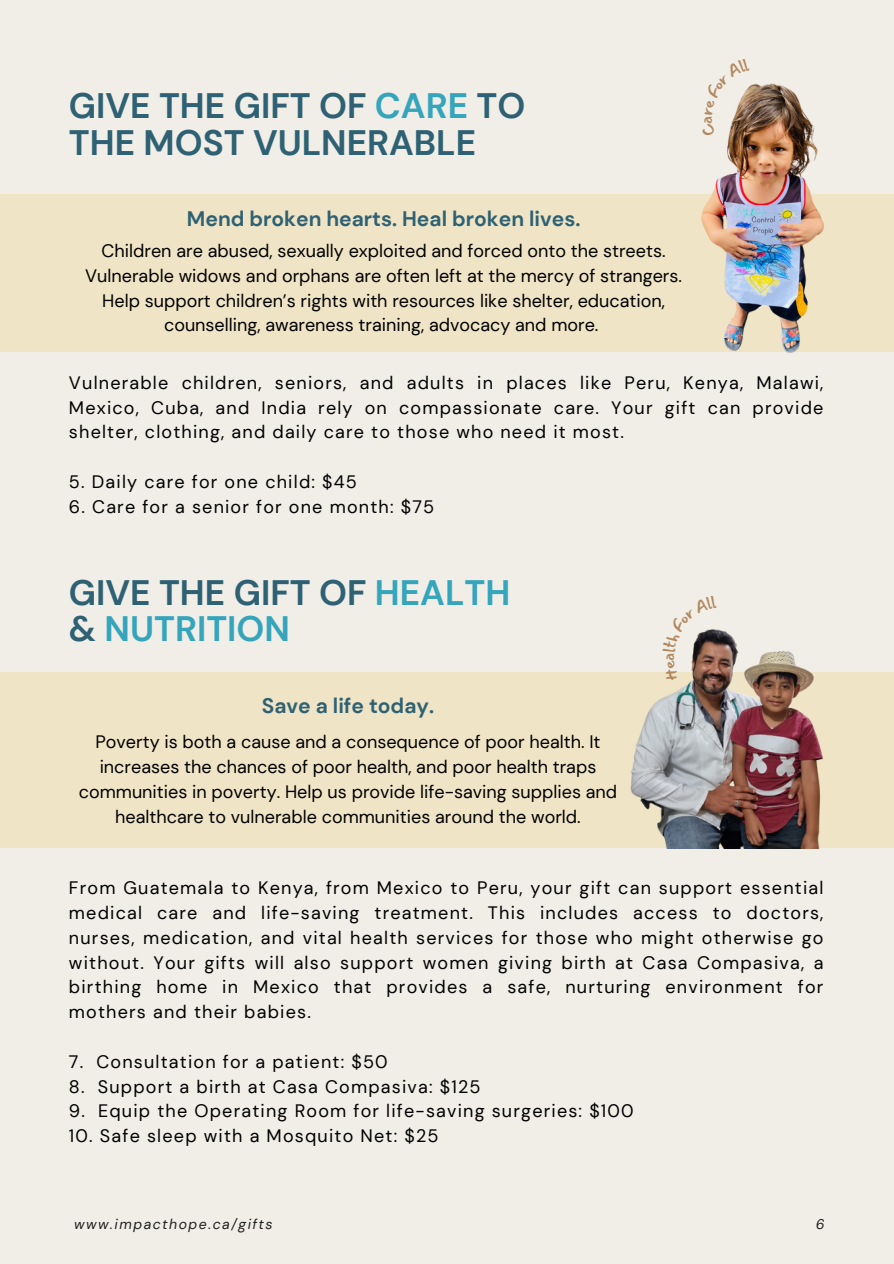
<style>
.page{position:relative;width:894px;height:1264px;background:#fff}
.page>*{position:absolute;margin:0;border:0;box-sizing:border-box;transform-origin:0 0}
.t1{font:700 35.25px/36.2px "DM Sans";color:#2e6173}
.t2{font:700 35.25px/36.2px "DM Sans";color:#35a5bb}
.t3{font:700 21px "DM Sans";color:#2e6173}
.t4{font:18px/24.8px "DM Sans";color:#000;text-align:center}
.t5{font:18px "DM Sans";letter-spacing:.065em;color:#000}
.t6{font:16.95px "Mansalva";color:#b2885e}
.t7{font:italic 14.1px "DM Sans";letter-spacing:.11em;color:#1e1e1d}
.s1{color:#35a5bb}
.s2{color:#2e6173}
</style>
<div class="page">
<div style="left:0;top:0;width:893px;height:1263px;background:#f1eee8"></div>
<div style="left:0;top:194px;width:893px;height:157px;background:#f0e4c6"></div>
<img style="left:682px;top:83px;width:199px;height:270px">
<div style="left:0;top:672px;width:893px;height:176px;background:#f0e4c6"></div>
<img style="left:630px;top:629px;width:193px;height:219px">
<svg style="left:701px;top:83px;width:48px;height:54px"></svg>
<svg style="left:663px;top:660px;width:15px;height:21px"></svg>
<svg style="left:662px;top:629px;width:54px;height:23px"></svg>
<p class="t1" style="left:69px;top:88px;width:458px">GIVE THE GIFT OF <span class="s1">CARE</span> TO<br>THE MOST VULNERABLE</p>
<h2 class="t3" style="left:187px;top:205px;width:395px">Mend broken hearts. Heal broken lives.</h2>
<h1 class="t4" style="left:85px;top:238px;width:598px">Children are abused, sexually exploited and forced onto the streets.<br>Vulnerable widows and orphans are often left at the mercy of strangers.<br>Help support children’s rights with resources like shelter, education, counselling, awareness training, advocacy and more.</h1>
<p class="t4" style="left:69px;top:370px;width:755px;text-align:justify">Vulnerable children, seniors, and adults in places like Peru, Kenya, Malawi, Mexico, Cuba, and India rely on compassionate care. Your gift can provide shelter, clothing, and daily care to those who need it most.</p>
<p class="t5" style="left:69px;top:470px;width:289px">5. Daily care for one child: $45</p>
<p class="t5" style="left:69px;top:495px;width:366px">6. Care for a senior for one month: $75</p>
<h1 class="t2" style="left:69px;top:574px;width:442px"><span class="s2">GIVE THE GIFT OF</span> HEALTH <span class="s2">&amp;</span> NUTRITION</h1>
<p class="t3" style="left:262px;top:692px;width:173px">Save a life today.</p>
<p class="t4" style="left:79px;top:729px;width:539px">Poverty is both a cause and a consequence of poor health. It increases the chances of poor health, and poor health traps communities in poverty. Help us provide life-saving supplies and healthcare to vulnerable communities around the world.</p>
<p class="t6" style="left:659px;top:660px;width:10px;rotate:-90deg">a</p>
<p class="t4" style="left:69px;top:875px;width:755px;text-align:justify">From Guatemala to Kenya, from Mexico to Peru, your gift can support essential medical care and life-saving treatment. This includes access to doctors, nurses, medication, and vital health services for those who might otherwise go without. Your gifts will also support women giving birth at Casa Compasiva, a birthing home in Mexico that provides a safe, nurturing environment for mothers and their babies.</p>
<p class="t5" style="left:69px;top:1049px;width:320px">7. Consultation for a patient: $50</p>
<p class="t5" style="left:69px;top:1074px;width:413px">8. Support a birth at Casa Compasiva: $125</p>
<p class="t5" style="left:69px;top:1099px;width:566px">9. Equip the Operating Room for life-saving surgeries: $100</p>
<p class="t5" style="left:69px;top:1124px;width:371px">10. Safe sleep with a Mosquito Net: $25</p>
<p class="t7" style="left:74px;top:1214px;width:200px">www.impacthope.ca/gifts</p>
<p class="t7" style="left:815px;top:1214px;width:10px">6</p>
</div>
